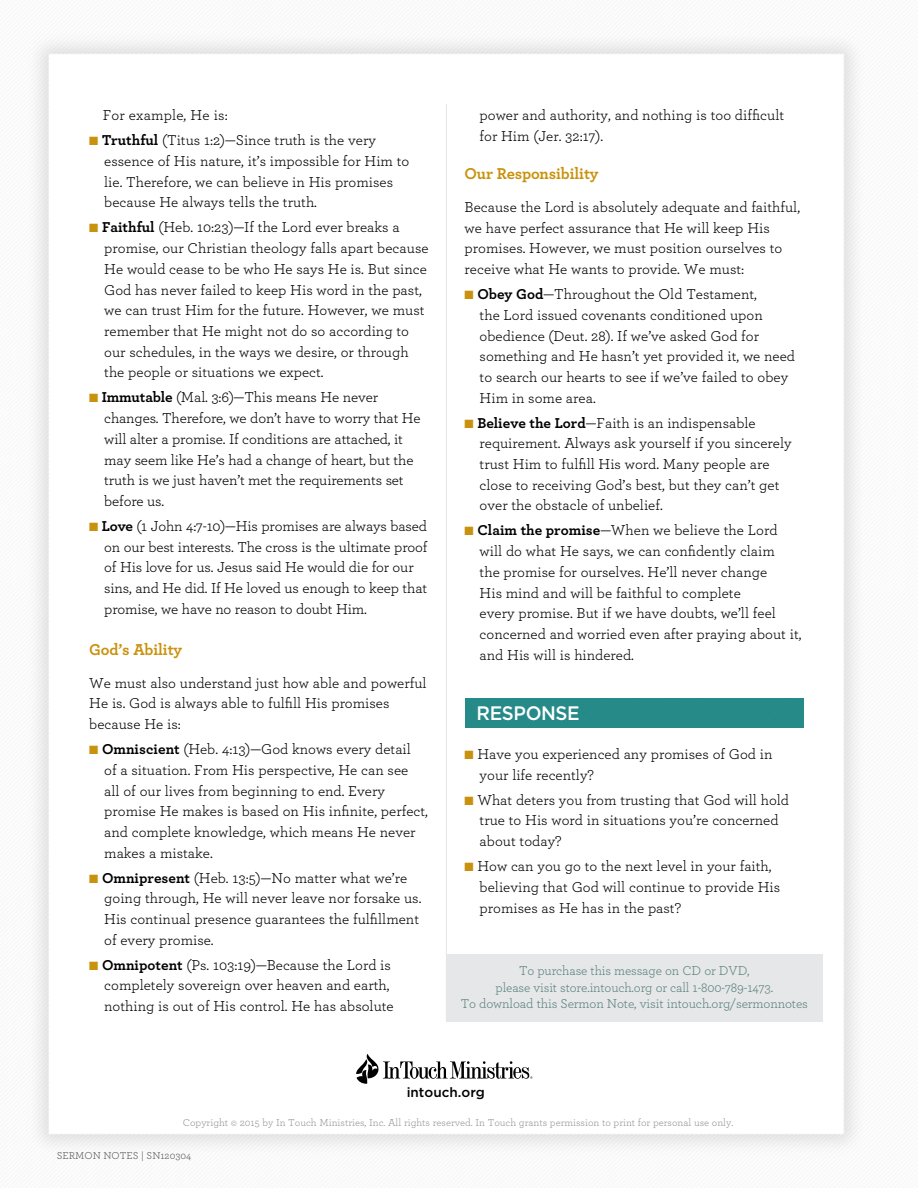
<style>
.page{position:relative;width:918px;height:1188px;background:#fff}
.page>*{position:absolute;margin:0;border:0;box-sizing:border-box;transform-origin:0 0}
.t1{font:500 19.5px "Gotham";letter-spacing:-.02em;color:#fff;scale:.96 1}
.t2{font:700 16.5px "Archer";letter-spacing:-.01em;color:#c9920e}
.t3{font:15px/20.7px "Archer";color:#000}
.t4{font:13.5px/16.5px "Archer";letter-spacing:-.01em;color:#5d8280;text-align:center}
.t5{font:500 13.5px "Gotham";color:#000}
.t6{font:10.5px "Archer";color:#939598}
.t7{font:10.5px "Archer";color:#58595b}
.s1{color:#c9920e}
.s2{font-weight:700}
</style>
<div class="page">
<img style="left:33px;top:36px;width:827px;height:1116px">
<div style="left:465px;top:698px;width:339px;height:30px;background:#258a88"></div>
<hr style="left:446px;top:104px;width:1px;height:918px;background:#e6e7e8">
<div style="left:447px;top:955px;width:376px;height:67px;background:#e6e7e8"></div>
<svg style="left:356px;top:1054px;width:176px;height:30px"></svg>
<p class="t3" style="left:103px;top:105px;width:126px">For example, He is:</p>
<p class="t3" style="left:104px;top:130px;width:307px;text-indent:-15px"><span class="s1">■</span> <span class="s2">Truthful</span> (Titus 1:2)—Since truth is the very essence of His nature, it’s impossible for Him to lie. Therefore, we can believe in His promises because He always tells the truth.</p>
<p class="t3" style="left:104px;top:217px;width:326px;text-indent:-15px"><span class="s1">■</span> <span class="s2">Faithful</span> (Heb. 10:23)—If the Lord ever breaks a promise, our Christian theology falls apart because He would cease to be who He says He is. But since God has never failed to keep His word in the past, we can trust Him for the future. However, we must remember that He might not do so according to our schedules, in the ways we desire, or through the people or situations we expect.</p>
<p class="t3" style="left:104px;top:387px;width:318px;text-indent:-15px"><span class="s1">■</span> <span class="s2">Immutable</span> (Mal. 3:6)—This means He never changes. Therefore, we don’t have to worry that He will alter a promise. If conditions are attached, it may seem like He’s had a change of heart, but the truth is we just haven’t met the requirements set before us.</p>
<p class="t3" style="left:104px;top:515px;width:325px;text-indent:-15px"><span class="s1">■</span> <span class="s2">Love</span> (1 John 4:7-10)—His promises are always based on our best interests. The cross is the ultimate proof of His love for us. Jesus said He would die for our sins, and He did. If He loved us enough to keep that promise, we have no reason to doubt Him.</p>
<p class="t2" style="left:89px;top:639px;width:95px">God’s Ability</p>
<p class="t3" style="left:89px;top:672px;width:339px">We must also understand just how able and powerful<br>He is. God is always able to fulfill His promises because He is:</p>
<p class="t3" style="left:104px;top:738px;width:325px;text-indent:-15px"><span class="s1">■</span> <span class="s2">Omniscient</span> (Heb. 4:13)—God knows every detail<br>of a situation. From His perspective, He can see<br>all of our lives from beginning to end. Every promise He makes is based on His infinite, perfect, and complete knowledge, which means He never makes a mistake.</p>
<p class="t3" style="left:104px;top:867px;width:319px;text-indent:-15px"><span class="s1">■</span> <span class="s2">Omnipresent</span> (Heb. 13:5)—No matter what we’re going through, He will never leave nor forsake us.<br>His continual presence guarantees the fulfillment of every promise.</p>
<p class="t3" style="left:104px;top:954px;width:291px;text-indent:-15px"><span class="s1">■</span> <span class="s2">Omnipotent</span> (Ps. 103:19)—Because the Lord is completely sovereign over heaven and earth, nothing is out of His control. He has absolute</p>
<p class="t3" style="left:480px;top:105px;width:306px">power and authority, and nothing is too difficult for Him (Jer. 32:17).</p>
<p class="t2" style="left:465px;top:163px;width:135px">Our Responsibility</p>
<p class="t3" style="left:465px;top:196px;width:337px">Because the Lord is absolutely adequate and faithful, we have perfect assurance that He will keep His promises. However, we must position ourselves to receive what He wants to provide. We must:</p>
<p class="t3" style="left:480px;top:283px;width:317px;text-indent:-15px"><span class="s1">■</span> <span class="s2">Obey God</span>—Throughout the Old Testament,<br>the Lord issued covenants conditioned upon obedience (Deut. 28). If we’ve asked God for something and He hasn’t yet provided it, we need to search our hearts to see if we’ve failed to obey Him in some area.</p>
<p class="t3" style="left:480px;top:412px;width:314px;text-indent:-15px"><span class="s1">■</span> <span class="s2">Believe the Lord</span>—Faith is an indispensable requirement. Always ask yourself if you sincerely trust Him to fulfill His word. Many people are close to receiving God’s best, but they can’t get over the obstacle of unbelief.</p>
<p class="t3" style="left:480px;top:520px;width:323px;text-indent:-15px"><span class="s1">■</span> <span class="s2">Claim the promise</span>—When we believe the Lord will do what He says, we can confidently claim<br>the promise for ourselves. He’ll never change<br>His mind and will be faithful to complete<br>every promise. But if we have doubts, we’ll feel concerned and worried even after praying about it, and His will is hindered.</p>
<h1 class="t1" style="left:477px;top:702px;width:109px">RESPONSE</h1>
<p class="t3" style="left:480px;top:743px;width:294px;text-indent:-15px"><span class="s1">■</span> Have you experienced any promises of God in your life recently?</p>
<p class="t3" style="left:480px;top:789px;width:311px;text-indent:-15px"><span class="s1">■</span> What deters you from trusting that God will hold true to His word in situations you’re concerned about today?</p>
<p class="t3" style="left:480px;top:855px;width:302px;text-indent:-15px"><span class="s1">■</span> How can you go to the next level in your faith, believing that God will continue to provide His promises as He has in the past?</p>
<p class="t4" style="left:461px;top:962px;width:349px">To purchase this message on CD or DVD,<br>please visit store.intouch.org or call 1-800-789-1473.<br>To download this Sermon Note, visit intouch.org/sermonnotes</p>
<p class="t5" style="left:407px;top:1084px;width:80px">intouch.org</p>
<p class="t6" style="left:183px;top:1116px;width:552px">Copyright © 2015 by In Touch Ministries, Inc. All rights reserved. In Touch grants permission to print for personal use only.</p>
<p class="t7" style="left:57px;top:1149px;width:136px">SERMON NOTES | SN120304</p>
</div>
